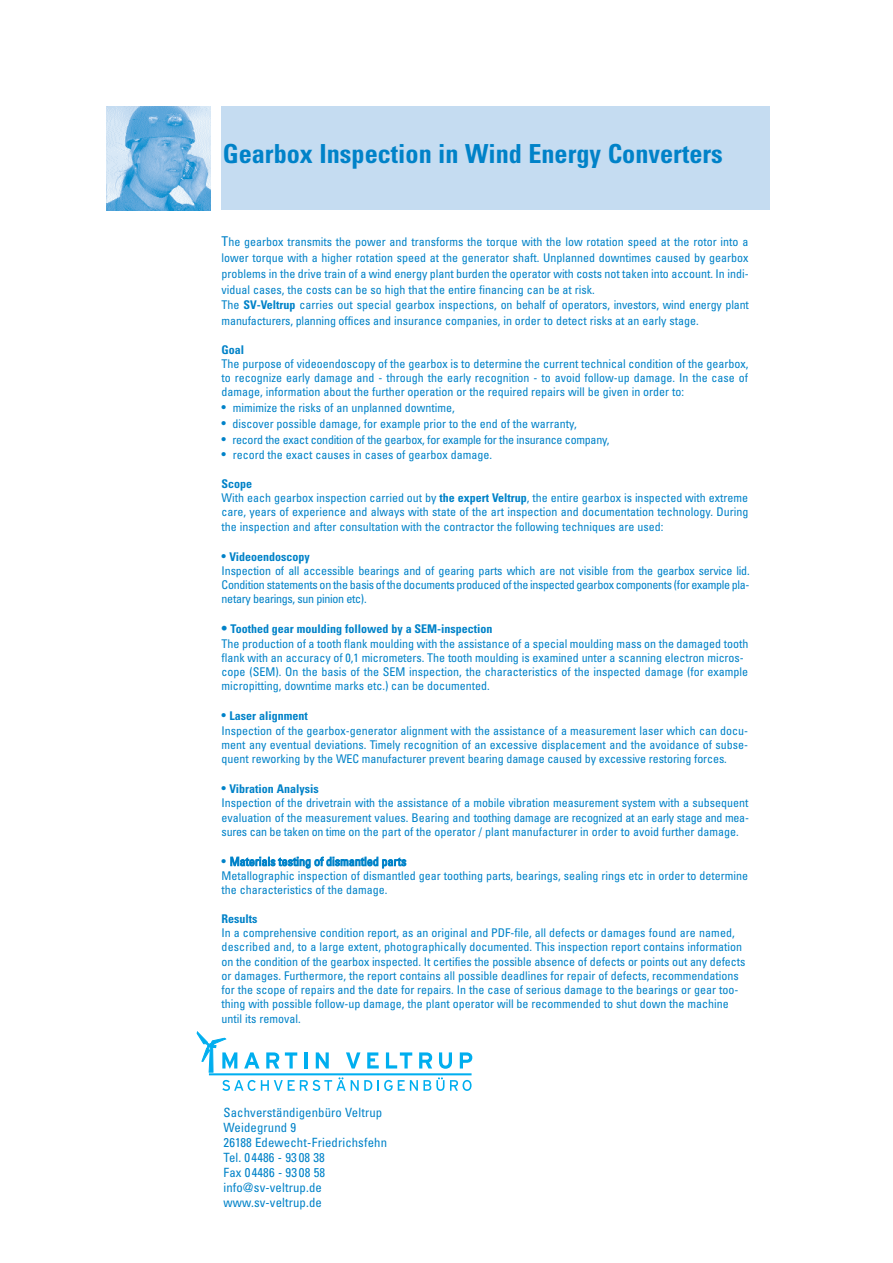
<style>
.page{position:relative;width:893px;height:1263px;background:#fff}
.page>*{position:absolute;margin:0;border:0;box-sizing:border-box;transform-origin:0 0}
.t1{font:700 condensed 26.25px "Univers";color:#0082c8}
.t2{font:condensed 12.75px/15px "Univers";letter-spacing:.01em;color:#0082c8}
.t3{font:condensed 12px/14.2px "Univers";color:#0082c8}
.t4{font:condensed 12px/14.2px "Univers";letter-spacing:-.02em;color:#0082c8}
.t5{font:700 condensed 12px "Univers";color:#0082c8}
.s1{font-size:13.5px}
.s2{font-weight:700}
.s3{font-weight:700;font-size:13.5px}
</style>
<div class="page">
<div style="left:221px;top:106px;width:548px;height:104px;background:#c5dcf1"></div>
<img style="left:106px;top:106px;width:104px;height:104px">
<svg style="left:197px;top:1032px;width:275px;height:59px"></svg>
<hr style="left:209px;top:1073px;width:263px;height:2px;background:#00aeef">
<h1 class="t1" style="left:223px;top:138px;width:502px">Gearbox Inspection in Wind Energy Converters</h1>
<p class="t3" style="left:222px;top:234px;width:529px;line-height:15.8px"><span class="s1">T</span>he gearbox transmits the power and transforms the torque with the low rotation speed at the rotor into a lower torque with a higher rotation speed at the generator shaft. Unplanned downtimes caused by gearbox problems in the drive train of a wind energy plant burden the operator with costs not taken into account. In indi&shy;vidual cases, the costs can be so high that the entire financing can be at risk.<br>The <span class="s2">SV-Veltrup</span> carries out special gearbox inspections, on behalf of operators, investors, wind energy plant manufacturers, planning offices and insurance companies, in order to detect risks at an early stage.</p>
<p class="t5" style="left:222px;top:342px;width:24px">Goal</p>
<p class="t3" style="left:222px;top:356px;width:528px;text-align:justify">The purpose of videoendoscopy of the gearbox is to determine the current technical condition of the gearbox, to recognize early damage and - through the early recognition - to avoid follow-up damage. In the case of damage, information about the further operation or the required repairs will be given in order to:</p>
<p class="t3" style="left:222px;top:400px;width:235px"><span class="s1">•</span> mimimize the risks of an unplanned downtime,</p>
<p class="t3" style="left:222px;top:416px;width:357px"><span class="s1">•</span> discover possible damage, for example prior to the end of the warranty,</p>
<p class="t4" style="left:222px;top:432px;width:389px"><span class="s1">•</span> record the exact condition of the gearbox, for example for the insurance company,</p>
<p class="t3" style="left:222px;top:448px;width:272px"><span class="s1">•</span> record the exact causes in cases of gearbox damage.</p>
<p class="t3" style="left:222px;top:476px;width:528px"><span class="s2">Scope<br></span>With each gearbox inspection carried out by <span class="s2">the expert Veltrup</span>, the entire gearbox is inspected with extreme care, years of experience and always with state of the art inspection and documentation technology. During the inspection and after consultation with the contractor the following techniques are used:</p>
<p class="t4" style="left:222px;top:549px;width:530px"><span class="s1">•</span> <span class="s2">Videoendoscopy<br></span>Inspection of all accessible bearings and of gearing parts which are not visible from the gearbox service lid.<br>Condition statements on the basis of the documents produced of the inspected gearbox components (for example pla&shy;netary bearings, sun pinion etc).</p>
<p class="t3" style="left:222px;top:622px;width:528px"><span class="s3">•</span> <span class="s2">Toothed gear moulding followed by a SEM-inspection<br></span>The production of a tooth flank moulding with the assistance of a special moulding mass on the damaged tooth flank with an accuracy of 0,1 micrometers. The tooth moulding is examined unter a scanning electron micros&shy;cope (SEM). On the basis of the SEM inspection, the characteristics of the inspected damage (for example micropitting, downtime marks etc.) can be documented.</p>
<p class="t3" style="left:222px;top:709px;width:528px"><span class="s1">•</span> <span class="s2">Laser alignment<br></span>Inspection of the gearbox-generator alignment with the assistance of a measurement laser which can docu&shy;ment any eventual deviations. Timely recognition of an excessive displacement and the avoidance of subse&shy;quent reworking by the WEC manufacturer prevent bearing damage caused by excessive restoring forces.</p>
<p class="t3" style="left:222px;top:781px;width:529px"><span class="s1">•</span> <span class="s2">Vibration Analysis<br></span>Inspection of the drivetrain with the assistance of a mobile vibration measurement system with a subsequent evaluation of the measurement values. Bearing and toothing damage are recognized at an early stage and mea&shy;sures can be taken on time on the part of the operator / plant manufacturer in order to avoid further damage.</p>
<p class="t3" style="left:222px;top:854px;width:528px"><span class="s1">•</span> Materials testing of dismantled parts<br>Metallographic inspection of dismantled gear toothing parts, bearings, sealing rings etc in order to determine the characteristics of the damage.</p>
<p class="t5" style="left:222px;top:911px;width:37px">Results</p>
<p class="t3" style="left:222px;top:925px;width:525px">In a comprehensive condition report, as an original and PDF-file, all defects or damages found are named, described and, to a large extent, photographically documented. This inspection report contains information on the condition of the gearbox inspected. It certifies the possible absence of defects or points out any defects or damages. Furthermore, the report contains all possible deadlines for repair of defects, recommendations for the scope of repairs and the date for repairs. In the case of serious damage to the bearings or gear too&shy;thing with possible follow-up damage, the plant operator will be recommended to shut down the machine until its removal.</p>
<p class="t2" style="left:224px;top:1105px;width:165px">Sachverständigenbüro Veltrup<br>Weidegrund 9<br>26188 Edewecht-Friedrichsfehn<br>Tel. 04486 - 93 08 38<br>Fax 04486 - 93 08 58 info@sv-veltrup.de www.sv-veltrup.de</p>
</div>
